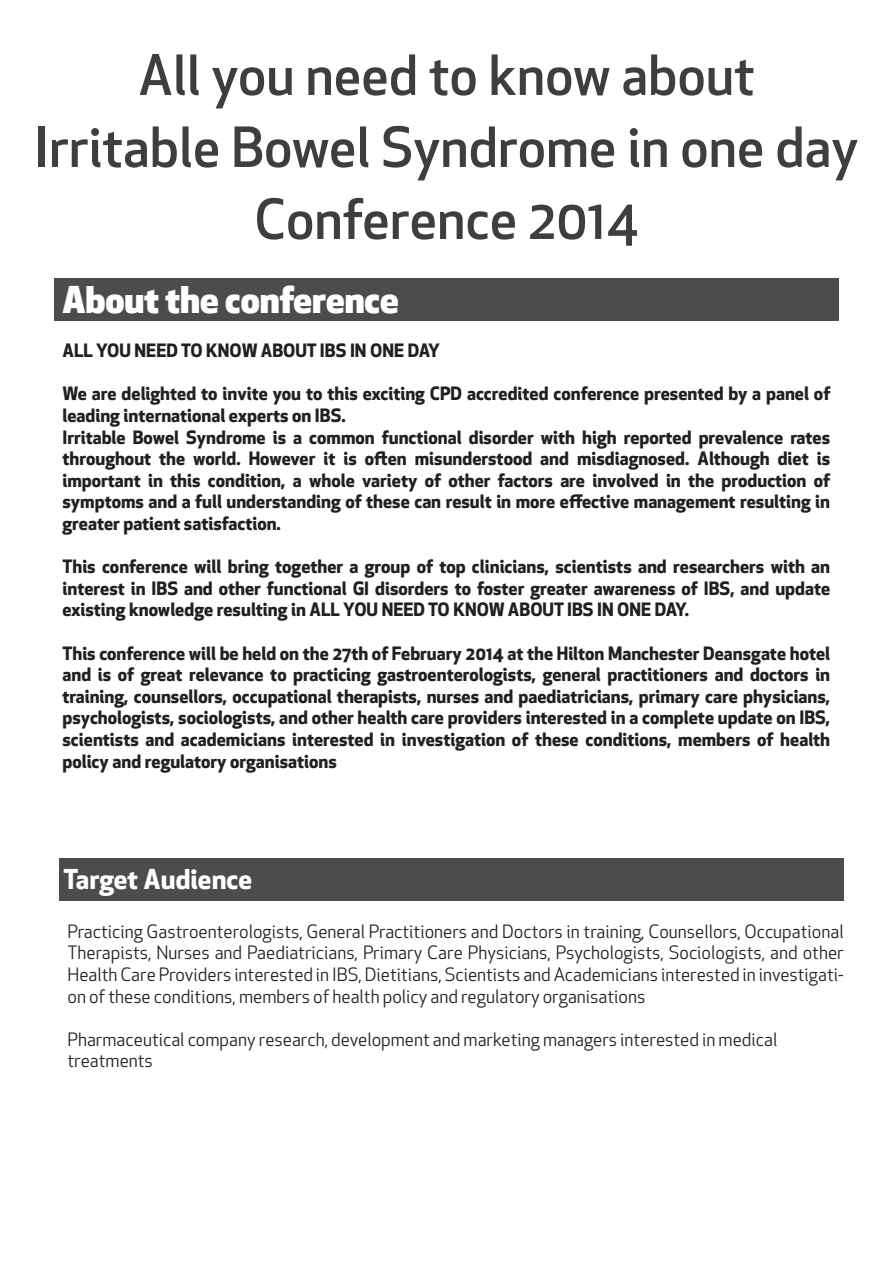
<style>
.page{position:relative;width:893px;height:1263px;background:#fff}
.page>*{position:absolute;margin:0;border:0;box-sizing:border-box;transform-origin:0 0}
.t1{font:500 54px "Apex New";color:#3e3e3f}
.t2{font:800 36px "Apex New";color:#fff}
.t3{font:700 26.7px "Apex New";color:#fff}
.t4{font:700 18px/21.6px "Apex New";color:#231f20;text-align:justify}
.t5{font:18px/21.6px "Apex New";color:#231f20;text-align:justify}
</style>
<div class="page">
<div style="left:59px;top:858px;width:785px;height:42px;background:#4c4c4c"></div>
<div style="left:54px;top:278px;width:785px;height:43px;background:#4c4c4c"></div>
<p class="t1" style="left:138px;top:39px;width:618px">All you need to know about</p>
<p class="t1" style="left:35px;top:111px;width:825px">Irritable Bowel Syndrome in one day</p>
<p class="t1" style="left:254px;top:183px;width:386px">Conference 2014</p>
<p class="t2" style="left:63px;top:275px;width:338px">About the conference</p>
<p class="t4" style="left:63px;top:339px;width:379px">ALL YOU NEED TO KNOW ABOUT IBS IN ONE DAY</p>
<p class="t4" style="left:63px;top:382px;width:769px">We are delighted to invite you to this exciting CPD accredited conference presented by a panel of leading international experts on IBS.</p>
<p class="t4" style="left:63px;top:425px;width:769px">Irritable Bowel Syndrome is a common functional disorder with high reported prevalence rates throughout the world. However it is often misunderstood and misdiagnosed. Although diet is important in this condition, a whole variety of other factors are involved in the production of symptoms and a full understanding of these can result in more effective management resulting in greater patient satisfaction.</p>
<p class="t4" style="left:63px;top:555px;width:769px">This conference will bring together a group of top clinicians, scientists and researchers with an interest in IBS and other functional GI disorders to foster greater awareness of IBS, and update existing knowledge resulting in ALL YOU NEED TO KNOW ABOUT IBS IN ONE DAY.</p>
<p class="t4" style="left:63px;top:641px;width:769px">This conference will be held on the 27th of February 2014 at the Hilton Manchester Deansgate hotel and is of great relevance to practicing gastroenterologists, general practitioners and doctors in training, counsellors, occupational therapists, nurses and paediatricians, primary care physicians, psychologists, sociologists, and other health care providers interested in a complete update on IBS, scientists and academicians interested in investigation of these conditions, members of health policy and regulatory organisations</p>
<p class="t3" style="left:63px;top:860px;width:190px">Target Audience</p>
<p class="t5" style="left:67px;top:920px;width:778px">Practicing Gastroenterologists, General Practitioners and Doctors in training, Counsellors, Occupational Therapists, Nurses and Paediatricians, Primary Care Physicians, Psychologists, Sociologists, and other Health Care Providers interested in IBS, Dietitians, Scientists and Academicians interested in investigati&shy;on of these conditions, members of health policy and regulatory organisations</p>
<p class="t5" style="left:67px;top:1028px;width:711px">Pharmaceutical company research, development and marketing managers interested in medical</p>
<p class="t5" style="left:67px;top:1050px;width:87px">treatments</p>
</div>
